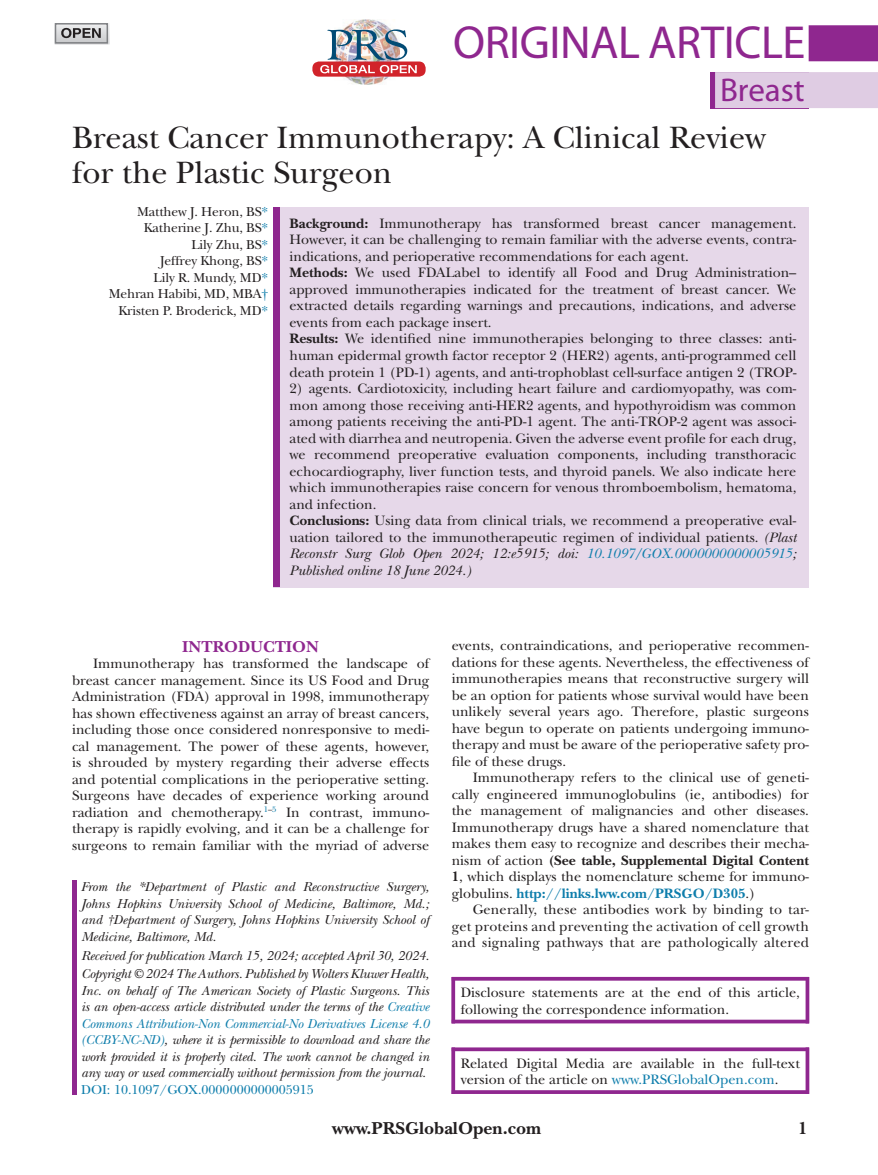
<style>
.page{position:relative;width:878px;height:1175px;background:#fff}
.page>*{position:absolute;margin:0;border:0;box-sizing:border-box;transform-origin:0 0}
.t1{font:46.5px "Myriad Pro";letter-spacing:-.01em;color:#8f278f}
.t2{font:33px "Myriad Pro";color:#8f278f}
.t3{font:32.25px/34.5px "New Baskerville Std";color:#231f20}
.t4{font:700 18px "New Baskerville Std";color:#231f20}
.t5{font:700 16.5px "New Baskerville Std";color:#8f278f}
.t6{font:14.25px/16.5px "New Baskerville Std";color:#231f20}
.t7{font:italic 13.5px/16.5px "New Baskerville Std";letter-spacing:-.005em;color:#231f20;text-align:justify}
.t8{font:13.5px/16.5px "New Baskerville Std";letter-spacing:-.01em;color:#231f20;text-align:right}
.t9{font:13.5px "New Baskerville Std";color:#0f7eac}
.s1{color:#0f7eac}
.s2{font-weight:700}
.s3{font-style:italic}
.s4{font-style:italic;color:#0f7eac}
.s5{font-weight:700;color:#0f7eac}
</style>
<div class="page">
<div style="left:710px;top:72px;width:98px;height:36px;background:#8f278f"></div>
<div style="left:715px;top:72px;width:163px;height:36px;background:#dfcce3"></div>
<div style="left:808px;top:25px;width:70px;height:36px;background:#8f278f"></div>
<img style="left:343px;top:20px;width:48px;height:64px">
<div style="left:312px;top:61px;width:113px;height:16px;background:#d1232a;border-radius:7px"></div>
<img style="left:320px;top:29px;width:97px;height:44px">
<div style="left:274px;top:126px;width:534px;height:461px;background:#e6d8e9"></div>
<div style="left:274px;top:205px;width:6px;height:60px;background:#8f278f"></div>
<div style="left:274px;top:255px;width:6px;height:76px;background:#8f278f"></div>
<div style="left:274px;top:321px;width:6px;height:192px;background:#8f278f"></div>
<div style="left:274px;top:502px;width:6px;height:85px;background:#8f278f"></div>
<hr style="left:72px;top:880px;width:4px;height:66px;background:#8f278f">
<hr style="left:72px;top:946px;width:4px;height:19px;background:#8f278f">
<hr style="left:72px;top:965px;width:4px;height:118px;background:#8f278f">
<hr style="left:72px;top:1081px;width:4px;height:13px;background:#8f278f">
<div style="left:272px;top:126px;width:536px;height:80px;background:#fff"></div>
<img style="left:54px;top:23px;width:55px;height:22px">
<svg style="left:451px;top:977px;width:4px;height:46px"></svg>
<svg style="left:805px;top:977px;width:4px;height:46px"></svg>
<svg style="left:452px;top:976px;width:356px;height:4px"></svg>
<svg style="left:452px;top:1019px;width:356px;height:4px"></svg>
<svg style="left:451px;top:1047px;width:4px;height:47px"></svg>
<svg style="left:805px;top:1047px;width:4px;height:47px"></svg>
<svg style="left:452px;top:1047px;width:356px;height:4px"></svg>
<svg style="left:452px;top:1090px;width:356px;height:4px"></svg>
<div style="left:55px;top:23px;width:53px;height:21px;border:2px solid #808285"></div>
<svg style="left:61px;top:28px;width:40px;height:10px"></svg>
<h1 class="t1" style="left:453px;top:14px;width:354px">ORIGINAL ARTICLE</h1>
<h2 class="t2" style="left:720px;top:69px;width:86px">BREAST</h2>
<h3 class="t3" style="left:72px;top:121px;width:695px">Breast Cancer Immunotherapy: A Clinical Review for the Plastic Surgeon</h3>
<p class="t8" style="left:109px;top:203px;width:161px">Matthew J. Heron, BS<span class="s1">*<br></span>Katherine J. Zhu, BS<span class="s1">*<br></span>Lily Zhu, BS<span class="s1">*<br></span>Jeffrey Khong, BS<span class="s1">*<br></span>Lily R. Mundy, MD<span class="s1">*<br></span>Mehran Habibi, MD, MBA<span class="s1">†<br></span>Kristen P. Broderick, MD<span class="s1">*</span></p>
<p class="t6" style="left:289px;top:215px;width:508px"><span class="s2">Background:</span> Immunotherapy has transformed breast cancer management.<br>However, it can be challenging to remain familiar with the adverse events, contra&shy;indications, and perioperative recommendations for each agent.<br><span class="s2">Methods:</span> We used FDALabel to identify all Food and Drug Administration– approved immunotherapies indicated for the treatment of breast cancer. We extracted details regarding warnings and precautions, indications, and adverse events from each package insert.<br><span class="s2">Results:</span> We identified nine immunotherapies belonging to three classes: anti&shy;human epidermal growth factor receptor 2 (HER2) agents, anti-programmed cell death protein 1 (PD-1) agents, and anti-trophoblast cell-surface antigen 2 (TROP-</p>
<p class="t6" style="left:289px;top:380px;width:508px">2) agents. Cardiotoxicity, including heart failure and cardiomyopathy, was com&shy;mon among those receiving anti-HER2 agents, and hypothyroidism was common among patients receiving the anti-PD-1 agent. The anti-TROP-2 agent was associ&shy;ated with diarrhea and neutropenia. Given the adverse event profile for each drug, we recommend preoperative evaluation components, including transthoracic echocardiography, liver function tests, and thyroid panels. We also indicate here which immunotherapies raise concern for venous thromboembolism, hematoma, and infection.<br><span class="s2">Conclusions:</span> Using data from clinical trials, we recommend a preoperative eval&shy;uation tailored to the immunotherapeutic regimen of individual patients. <span class="s3">(Plast Reconstr Surg Glob Open 2024; 12:e5915; doi:</span> <span class="s4">10.1097/GOX.0000000000005915</span><span class="s3">; Published online 18 June 2024.)</span></p>
<p class="t5" style="left:182px;top:637px;width:138px">INTRODUCTION</p>
<p class="t6" style="left:72px;top:655px;width:359px;text-align:justify;text-indent:21px">Immunotherapy has transformed the landscape of breast cancer management. Since its US Food and Drug Administration (FDA) approval in 1998, immunotherapy has shown effectiveness against an array of breast cancers, including those once considered nonresponsive to medi&shy;cal management. The power of these agents, however, is shrouded by mystery regarding their adverse effects and potential complications in the perioperative setting.<br>Surgeons have decades of experience working around radiation and chemotherapy.<sup>1</sup><sup>–</sup><sup>5</sup> In contrast, immuno&shy;therapy is rapidly evolving, and it can be a challenge for surgeons to remain familiar with the myriad of adverse</p>
<p class="t7" style="left:81px;top:878px;width:350px">From the *Department of Plastic and Reconstructive Surgery, Johns Hopkins University School of Medicine, Baltimore, Md.; and †Department of Surgery, Johns Hopkins University School of Medicine, Baltimore, Md.</p>
<p class="t7" style="left:81px;top:946px;width:350px;line-height:18.8px">Received for publication March 15, 2024; accepted April 30, 2024.<br>Copyright © 2024 The Authors. Published by Wolters Kluwer Health,</p>
<p class="t7" style="left:81px;top:982px;width:350px">Inc. on behalf of The American Society of Plastic Surgeons. This is an open-access article distributed under the terms of the <span class="s1">Creative Commons Attribution-Non Commercial-No Derivatives License 4.0 (CCBY-NC-ND)</span>, where it is permissible to download and share the work provided it is properly cited. The work cannot be changed in any way or used commercially without permission from the journal.</p>
<p class="t9" style="left:81px;top:1081px;width:234px">DOI: 10.1097/GOX.0000000000005915</p>
<p class="t6" style="left:452px;top:637px;width:359px;text-align:justify">events, contraindications, and perioperative recommen&shy;dations for these agents. Nevertheless, the effectiveness of immunotherapies means that reconstructive surgery will be an option for patients whose survival would have been unlikely several years ago. Therefore, plastic surgeons have begun to operate on patients undergoing immuno&shy;therapy and must be aware of the perioperative safety pro&shy;file of these drugs.</p>
<p class="t6" style="left:452px;top:769px;width:359px;text-align:justify;text-indent:21px">Immunotherapy refers to the clinical use of geneti&shy;cally engineered immunoglobulins (ie, antibodies) for the management of malignancies and other diseases.<br>Immunotherapy drugs have a shared nomenclature that makes them easy to recognize and describes their mecha&shy;nism of action <span class="s2">(See table, Supplemental Digital Content 1</span>, which displays the nomenclature scheme for immuno&shy;globulins. <span class="s5">http://links.lww.com/PRSGO/D305</span>.)</p>
<p class="t6" style="left:452px;top:901px;width:359px;text-align:justify;text-indent:21px">Generally, these antibodies work by binding to tar&shy;get proteins and preventing the activation of cell growth and signaling pathways that are pathologically altered</p>
<p class="t6" style="left:460px;top:984px;width:341px">Disclosure statements are at the end of this article, following the correspondence information.</p>
<p class="t6" style="left:460px;top:1054px;width:341px">Related Digital Media are available in the full-text version of the article on <span class="s1">www.PRSGlobalOpen.com</span>.</p>
<p class="t4" style="left:332px;top:1118px;width:210px">www.PRSGlobalOpen.com</p>
<p class="t4" style="left:798px;top:1118px;width:11px">1</p>
</div>
